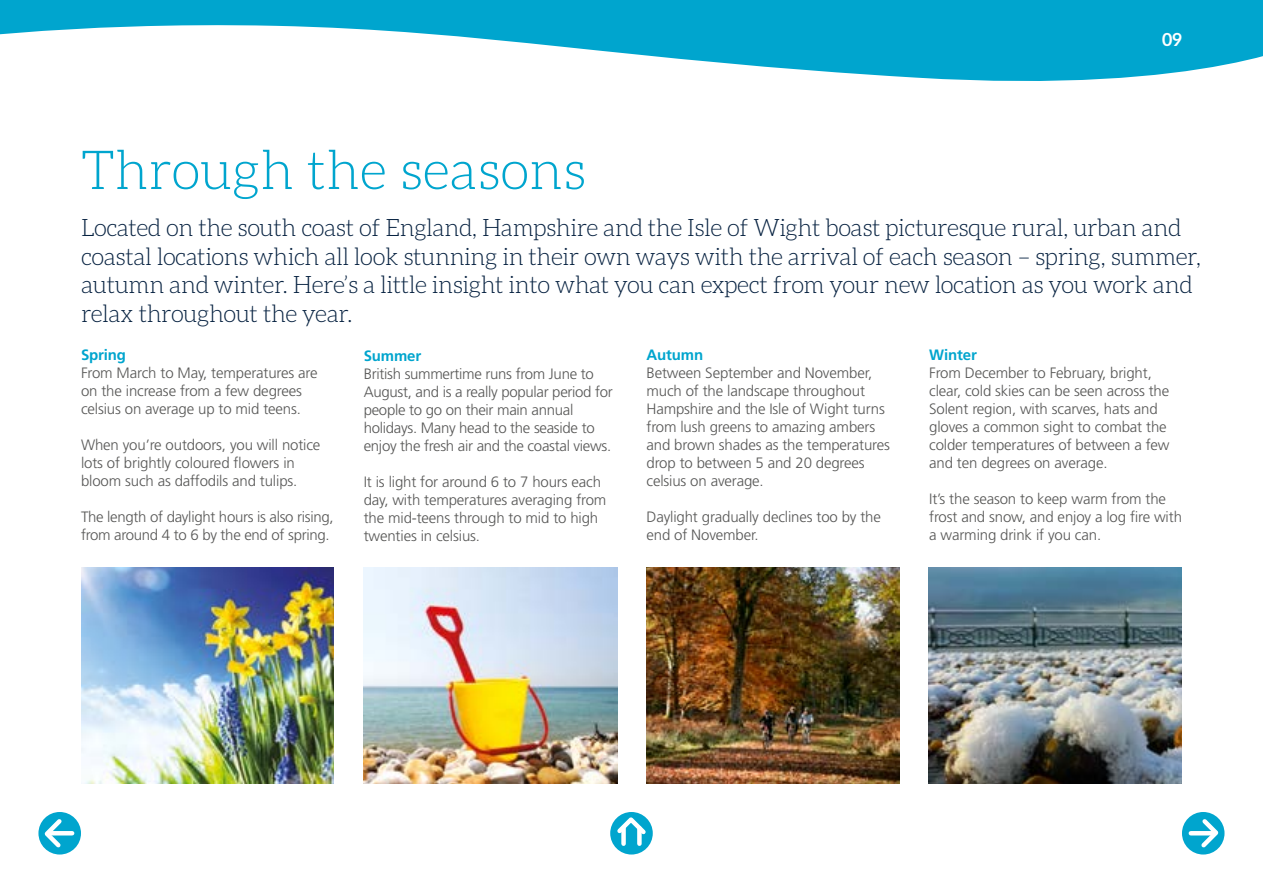
<style>
.page{position:relative;width:1263px;height:893px;background:#fff}
.page>*{position:absolute;margin:0;border:0;box-sizing:border-box;transform-origin:0 0}
.t1{font:300 54px "Aleo";color:#00a5ce}
.t2{font:300 24px/28.8px "Aleo";letter-spacing:-.02em;color:#072241}
.t3{font:700 18px "Aleo";color:#fff}
.t4{font:300 15px/18px "Frutiger";letter-spacing:-.01em;color:#575756}
.t5{font:700 15px "Frutiger";letter-spacing:-.01em;color:#00a5ce}
</style>
<div class="page">
<div style="left:1182px;top:812px;width:42px;height:42px;background:#00a5ce;border-radius:50%"></div>
<hr style="left:1191px;top:831px;width:22px;height:4px;background:#fff">
<svg style="left:1197px;top:815px;width:25px;height:36px"></svg>
<div style="left:38px;top:812px;width:43px;height:42px;background:#00a5ce;border-radius:50%"></div>
<hr style="left:50px;top:831px;width:22px;height:4px;background:#fff">
<svg style="left:41px;top:815px;width:25px;height:36px"></svg>
<div style="left:610px;top:812px;width:43px;height:42px;background:#00a5ce;border-radius:50%"></div>
<div style="left:621px;top:828px;width:5px;height:16px;background:#fff"></div>
<div style="left:637px;top:828px;width:5px;height:16px;background:#fff"></div>
<svg style="left:613px;top:813px;width:37px;height:25px"></svg>
<svg style="left:0;top:0;width:1263px;height:81px;fill:#00a5ce"></svg>
<img style="left:81px;top:567px;width:253px;height:216px">
<img style="left:646px;top:567px;width:253px;height:216px">
<img style="left:364px;top:567px;width:253px;height:216px">
<img style="left:928px;top:567px;width:254px;height:216px">
<p class="t3" style="left:1162px;top:29px;width:21px">09</p>
<h1 class="t1" style="left:81px;top:141px;width:506px">Through the seasons</h1>
<p class="t2" style="left:81px;top:213px;width:1122px">Located on the south coast of England, Hampshire and the Isle of Wight boast picturesque rural, urban and coastal locations which all look stunning in their own ways with the arrival of each season – spring, summer, autumn and winter. Here’s a little insight into what you can expect from your new location as you work and relax throughout the year.</p>
<p class="t5" style="left:81px;top:346px;width:47px">Spring</p>
<p class="t4" style="left:81px;top:364px;width:238px">From March to May, temperatures are on the increase from a few degrees celsius on average up to mid teens.</p>
<p class="t4" style="left:81px;top:436px;width:241px">When you’re outdoors, you will notice lots of brightly coloured flowers in bloom such as daffodils and tulips.</p>
<p class="t4" style="left:81px;top:508px;width:254px">The length of daylight hours is also rising, from around 4 to 6 by the end of spring.</p>
<p class="t5" style="left:929px;top:346px;width:49px">Winter</p>
<p class="t4" style="left:929px;top:364px;width:242px">From December to February, bright, clear, cold skies can be seen across the Solent region, with scarves, hats and gloves a common sight to combat the colder temperatures of between a few and ten degrees on average.</p>
<p class="t4" style="left:929px;top:490px;width:254px">It’s the season to keep warm from the frost and snow, and enjoy a log fire with a warming drink if you can.</p>
<p class="t5" style="left:364px;top:346px;width:59px">Summer</p>
<p class="t4" style="left:364px;top:364px;width:251px">British summertime runs from June to August, and is a really popular period for people to go on their main annual holidays. Many head to the seaside to enjoy the fresh air and the coastal views.</p>
<p class="t4" style="left:364px;top:472px;width:244px">It is light for around 6 to 7 hours each day, with temperatures averaging from the mid-teens through to mid to high twenties in celsius.</p>
<p class="t5" style="left:646px;top:346px;width:58px">Autumn</p>
<p class="t4" style="left:646px;top:364px;width:245px">Between September and November, much of the landscape throughout<br>Hampshire and the Isle of Wight turns from lush greens to amazing ambers and brown shades as the temperatures drop to between 5 and 20 degrees celsius on average.</p>
<p class="t4" style="left:646px;top:508px;width:236px">Daylight gradually declines too by the end of November.</p>
</div>
